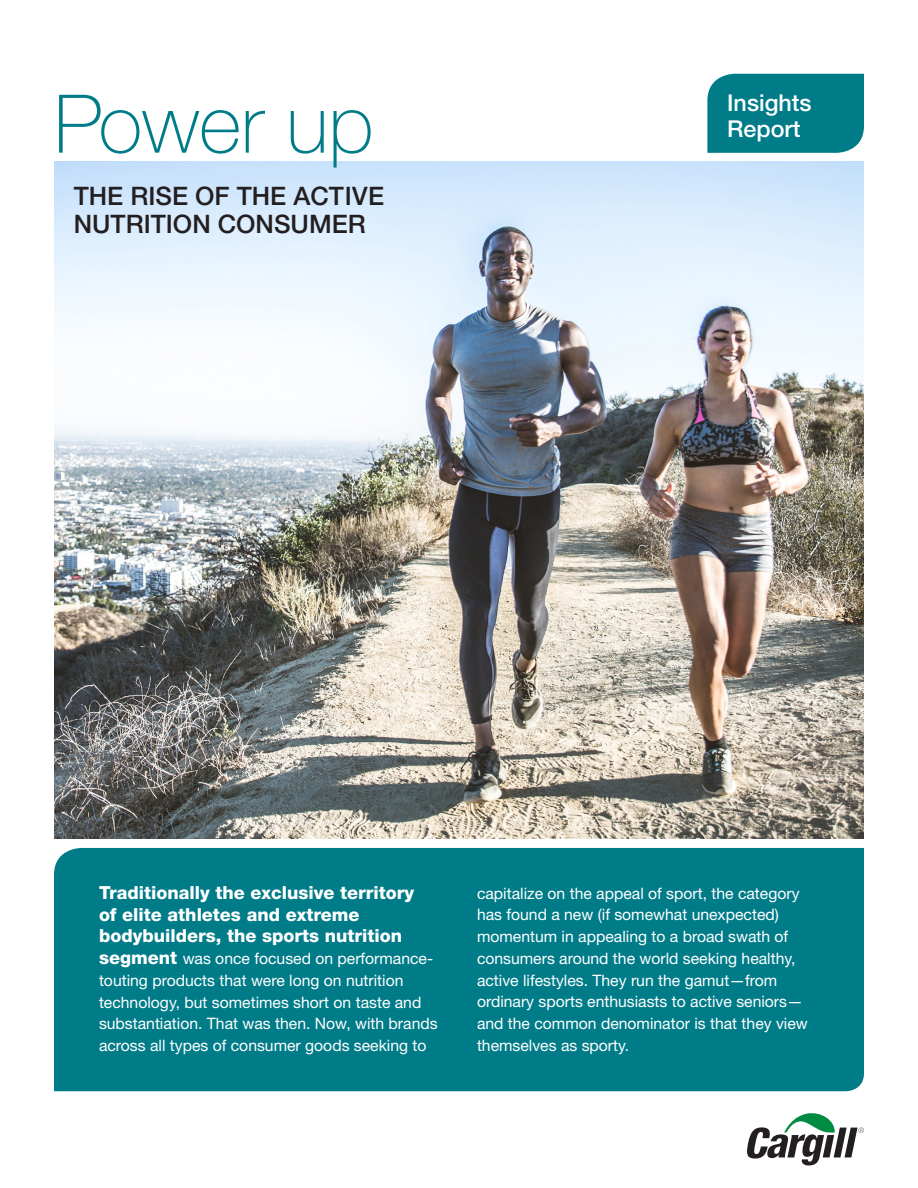
<style>
.page{position:relative;width:918px;height:1188px;background:#fff}
.page>*{position:absolute;margin:0;border:0;box-sizing:border-box;transform-origin:0 0}
.A_hed{font:100 81px "Helvetica Neue";color:#007c89}
.A_hed-2{font:500 25.5px/28.5px "Helvetica Neue";color:#231f20}
.A_hed-3{font:500 23.25px/25.5px "Helvetica Neue";color:#fff}
.text_no_indent{font:800 18px/21.8px "Helvetica Neue";color:#fff}
.text_no_indent-2{font:15.75px/21.8px "Helvetica Neue";color:#fff}
.s1{font-weight:800;font-size:18px}
</style>
<div class="page">
<img style="left:54px;top:162px;width:810px;height:677px">
<div style="left:54px;top:848px;width:810px;height:243px;background:#007c89"></div>
<div style="left:707px;top:74px;width:157px;height:79px;background:#007c89"></div>
<svg style="left:747px;top:1113px;width:117px;height:53px"></svg>
<p class="A_hed" style="left:54px;top:78px;width:321px">Power up</p>
<p class="A_hed-3" style="left:727px;top:90px;width:86px">Insights<br>Report</p>
<p class="A_hed-2" style="left:74px;top:181px;width:312px">THE RISE OF THE ACTIVE<br>NUTRITION CONSUMER</p>
<p class="text_no_indent" style="left:99px;top:881px;width:317px">Traditionally the exclusive territory of elite athletes and extreme bodybuilders, the sports nutrition</p>
<p class="text_no_indent-2" style="left:99px;top:947px;width:340px"><span class="s1">segment</span> was once focused on performance&shy;touting products that were long on nutrition technology, but sometimes short on taste and substantiation. That was then. Now, with brands across all types of consumer goods seeking to</p>
<p class="text_no_indent-2" style="left:477px;top:882px;width:332px">capitalize on the appeal of sport, the category has found a new (if somewhat unexpected) momentum in appealing to a broad swath of consumers around the world seeking healthy, active lifestyles. They run the gamut—from ordinary sports enthusiasts to active seniors— and the common denominator is that they view themselves as sporty.</p>
</div>
